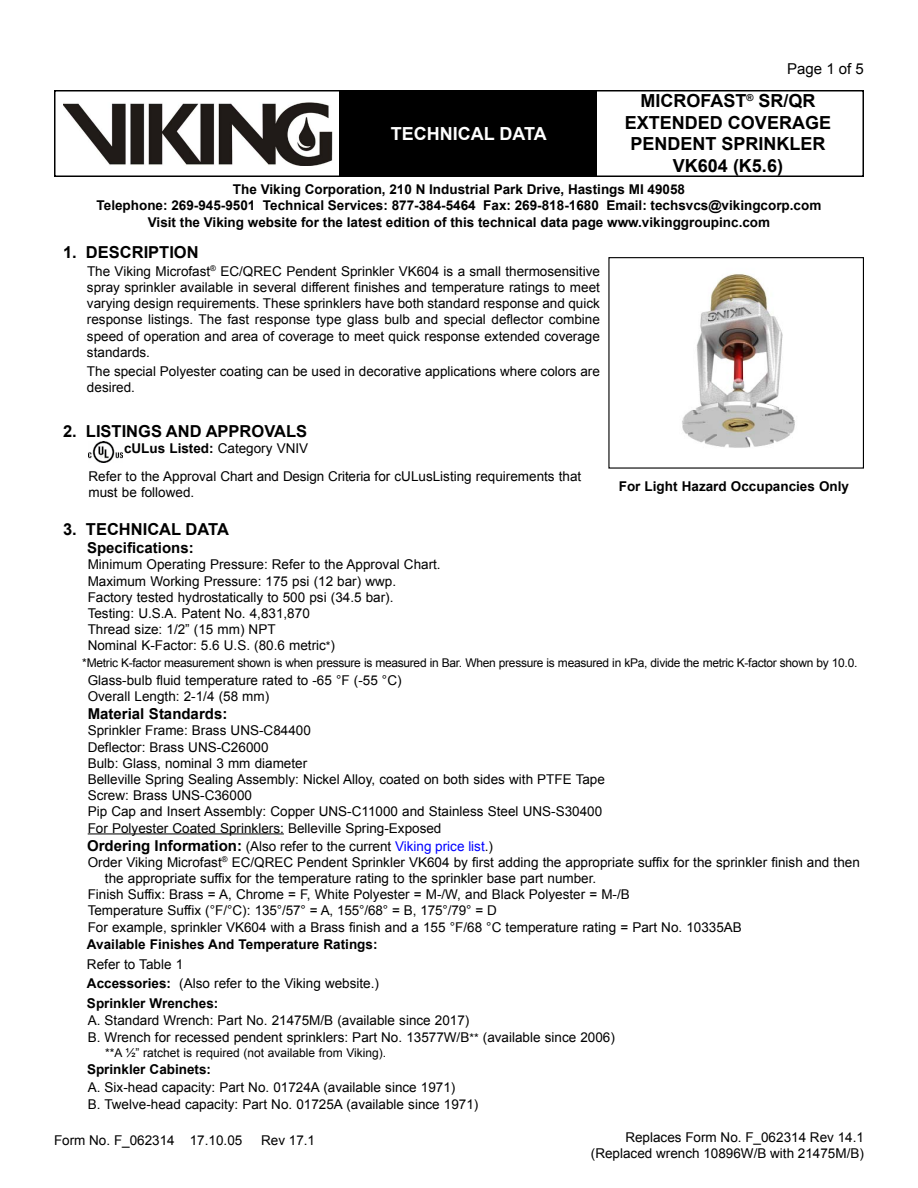
<style>
.page{position:relative;width:918px;height:1188px;background:#fff}
.page>*{position:absolute;margin:0;border:0;box-sizing:border-box;transform-origin:0 0}
.t1{font:700 18px/21.6px "Arial";color:#000;text-align:center}
.t2{font:700 18px "Arial";color:#fff}
.t3{font:700 16.5px "Arial";color:#000}
.t4{font:700 15px "Arial";color:#000}
.t5{font:15px "Arial";color:#000}
.t6{font:13.5px/16.2px "Arial";color:#000}
.t7{font:700 13.5px/16.2px "Arial";color:#000;text-align:center}
.t8{font:12px "Arial";letter-spacing:-.025em;color:#000}
.t9{font:12px "Arial";color:#000}
.s1{font-weight:700}
.s2{font-size:12px}
.s3{font-weight:700;font-size:15px}
.s4{color:#00f}
</style>
<div class="page">
<div style="left:54px;top:90px;width:810px;height:87px;border:2px solid #000"></div>
<div style="left:340px;top:91px;width:257px;height:85px;background:#000"></div>
<img style="left:63px;top:102px;width:269px;height:63px">
<hr style="left:88px;top:833px;width:196px;height:1px;background:#000">
<img style="left:88px;top:441px;width:35px;height:21px">
<div style="left:608px;top:257px;width:256px;height:212px;border:1px solid #000"></div>
<img style="left:682px;top:274px;width:113px;height:174px">
<h1 class="t2" style="left:391px;top:121px;width:13px">TEC</h1>
<h1 class="t2" style="left:427px;top:121px;width:25px">HNICAL</h1>
<h1 class="t2" style="left:499px;top:121px;width:13px">DATA</h1>
<p class="t5" style="left:787px;top:59px;width:78px">Page 1 of 5</p>
<h1 class="t1" style="left:625px;top:90px;width:208px">microfast<sup>®</sup> sR/qr extended coverage pendent sprinkler<br>VK604 (K5.6)</h1>
<p class="t7" style="left:97px;top:182px;width:726px">The Viking Corporation, 210 N Industrial Park Drive, Hastings MI 49058<br>Telephone: 269-945-9501 Technical Services: 877-384-5464 Fax: 269-818-1680 Email: techsvcs@vikingcorp.com<br>Visit the Viking website for the latest edition of this technical data page www.vikinggroupinc.com</p>
<p class="t3" style="left:63px;top:241px;width:34px">1. DESCRIPTION</p>
<p class="t6" style="left:87px;top:263px;width:514px;text-align:justify">The Viking Microfast<sup>®</sup> EC/QREC Pendent Sprinkler VK604 is a small thermosensitive spray sprinkler available in several different finishes and temperature ratings to meet varying design requirements. These sprinklers have both standard response and quick response listings. The fast response type glass bulb and special deflector combine speed of operation and area of coverage to meet quick response extended coverage standards.</p>
<p class="t6" style="left:87px;top:364px;width:514px">The special Polyester coating can be used in decorative applications where colors are desired.</p>
<p class="t3" style="left:63px;top:420px;width:34px">2. LISTINGS</p>
<p class="t3" style="left:166px;top:420px;width:13px">AND</p>
<p class="t3" style="left:206px;top:420px;width:13px">APPROVALS</p>
<p class="t6" style="left:88px;top:434px;width:494px;line-height:28.2px;text-indent:36px"><span class="s1">cULus Listed:</span> Category VNIV<br>Refer to the Approval Chart and Design Criteria for cULusListing requirements that</p>
<p class="t6" style="left:88px;top:485px;width:107px">must be followed.</p>
<p class="t3" style="left:63px;top:518px;width:167px">3. technical data</p>
<p class="t4" style="left:87px;top:538px;width:108px">Specifications:</p>
<p class="t6" style="left:88px;top:557px;width:355px">Minimum Operating Pressure: Refer to the Approval Chart.<br>Maximum Working Pressure: 175 psi (12 bar) wwp.<br>Factory tested hydrostatically to 500 psi (34.5 bar).<br>Testing: U.S.A. Patent No. 4,831,870<br>Thread size: 1/2” (15 mm) NPT<br>Nominal K-Factor: 5.6 U.S. (80.6 metric<span class="s2">*</span>)</p>
<p class="t8" style="left:82px;top:655px;width:777px">*Metric K-factor measurement shown is when pressure is measured in Bar. When pressure is measured in kPa, divide the metric K-factor shown by 10.0.</p>
<p class="t6" style="left:88px;top:672px;width:315px">Glass-bulb fluid temperature rated to -65 °F (-55 °C)<br>Overall Length: 2-1/4 (58 mm)</p>
<p class="t4" style="left:88px;top:704px;width:141px">Material Standards:</p>
<p class="t6" style="left:88px;top:723px;width:519px">Sprinkler Frame: Brass UNS-C84400<br>Deflector: Brass UNS-C26000<br>Bulb: Glass, nominal 3 mm diameter<br>Belleville Spring Sealing Assembly: Nickel Alloy, coated on both sides with PTFE Tape Screw: Brass UNS-C36000<br>Pip Cap and Insert Assembly: Copper UNS-C11000 and Stainless Steel UNS-S30400<br>For Polyester Coated Sprinklers: Belleville Spring-Exposed</p>
<p class="t6" style="left:87px;top:838px;width:408px"><span class="s3">Ordering Information:</span> (Also refer to the current <span class="s4">Viking price list</span>.)</p>
<p class="t6" style="left:88px;top:854px;width:774px">Order Viking Microfast<sup>®</sup> EC/QREC Pendent Sprinkler VK604 by first adding the appropriate suffix for the sprinkler finish and then</p>
<p class="t6" style="left:105px;top:870px;width:493px">the appropriate suffix for the temperature rating to the sprinkler base part number.</p>
<p class="t6" style="left:88px;top:886px;width:544px">Finish Suffix: Brass = A, Chrome = F, White Polyester = M-/W, and Black Polyester = M-/B</p>
<p class="t6" style="left:88px;top:903px;width:411px">Temperature Suffix (°F/°C): 135°/57° = A, 155°/68° = B, 175°/79° = D</p>
<p class="t6" style="left:88px;top:919px;width:656px">For example, sprinkler VK604 with a Brass finish and a 155 °F/68 °C temperature rating = Part No. 10335AB</p>
<p class="t7" style="left:87px;top:937px;width:292px">Available Finishes And Temperature Ratings:</p>
<p class="t6" style="left:87px;top:954px;width:294px;line-height:19.5px">Refer to Table 1<br><span class="s1">Accessories:</span> (Also refer to the Viking website.)<br><span class="s1">Sprinkler Wrenches:</span></p>
<p class="t6" style="left:88px;top:1013px;width:529px">A. Standard Wrench: Part No. 21475M/B (available since 2017)<br>B. Wrench for recessed pendent sprinklers: Part No. 13577W/B<span class="s2">**</span> (available since 2006)</p>
<p class="t9" style="left:105px;top:1045px;width:283px">**A ½” ratchet is required (not available from Viking).</p>
<p class="t7" style="left:87px;top:1062px;width:126px">Sprinkler Cabinets:</p>
<p class="t6" style="left:88px;top:1080px;width:392px">A. Six-head capacity: Part No. 01724A (available since 1971)<br>B. Twelve-head capacity: Part No. 01725A (available since 1971)</p>
<p class="t7" style="left:619px;top:479px;width:232px">For Light Hazard Occupancies Only</p>
<p class="t6" style="left:54px;top:1132px;width:190px">Form No. F_062314 17.10.05</p>
<p class="t6" style="left:261px;top:1132px;width:56px">Rev 17.1</p>
<p class="t6" style="left:591px;top:1129px;width:275px;text-align:right">Replaces Form No. F_062314 Rev 14.1 (Replaced wrench 10896W/B with 21475M/B)</p>
</div>
